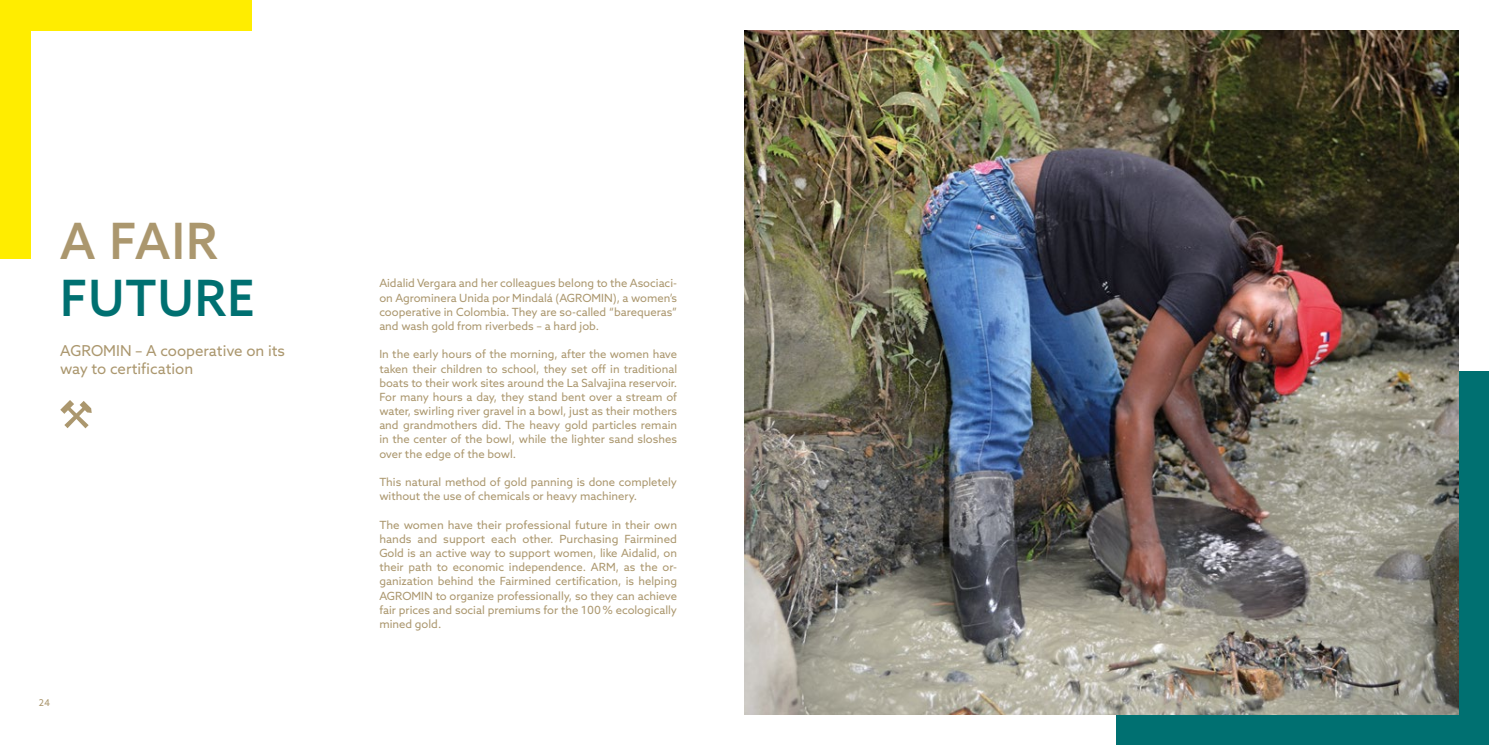
<style>
.page{position:relative;width:1489px;height:745px;background:#fff}
.page>*{position:absolute;margin:0;border:0;box-sizing:border-box;transform-origin:0 0}
.Head1{font:500 50px "Azo Sans";letter-spacing:.025em;color:#007071}
.Head1-2{font:500 50px "Azo Sans";color:#ab976e}
.t1{font:15px "Azo Sans";color:#ab976e}
.Fließtext{font:11.25px/14.1px "Azo Sans";color:#ab976e;text-align:justify}
.t2{font:9.38px "Azo Sans";color:#ab976e}
</style>
<div class="page">
<div style="left:1116px;top:371px;width:372px;height:373px;background:#007071"></div>
<img style="left:744px;top:30px;width:714px;height:684px">
<div style="left:0;top:0;width:30px;height:259px;background:#ffed00"></div>
<div style="left:0;top:0;width:252px;height:30px;background:#ffed00"></div>
<svg style="left:60px;top:400px;width:32px;height:28px"></svg>
<p class="Head1-2" style="left:60px;top:208px;width:159px">A FAIR</p>
<p class="Head1" style="left:60px;top:265px;width:196px">FUTURE</p>
<p class="t1" style="left:60px;top:340px;width:226px">AGROMIN – A cooperative on its</p>
<p class="t1" style="left:60px;top:359px;width:134px">way to certification</p>
<p class="t2" style="left:39px;top:696px;width:13px">24</p>
<p class="Fließtext" style="left:379px;top:276px;width:299px">Aidalid Vergara and her colleagues belong to the Asociaci&shy;on Agrominera Unida por Mindalá (AGROMIN), a women’s cooperative in Colombia. They are so-called “barequeras” and wash gold from riverbeds – a hard job.</p>
<p class="Fließtext" style="left:379px;top:347px;width:299px">In the early hours of the morning, after the women have taken their children to school, they set off in traditional boats to their work sites around the La Salvajina reservoir.<br>For many hours a day, they stand bent over a stream of water, swirling river gravel in a bowl, just as their mothers and grandmothers did. The heavy gold particles remain in the center of the bowl, while the lighter sand sloshes over the edge of the bowl.</p>
<p class="Fließtext" style="left:379px;top:474px;width:299px">This natural method of gold panning is done completely without the use of chemicals or heavy machinery.</p>
<p class="Fließtext" style="left:379px;top:517px;width:299px">The women have their professional future in their own hands and support each other. Purchasing Fairmined Gold is an active way to support women, like Aidalid, on their path to economic independence. ARM, as the or&shy;ganization behind the Fairmined certification, is helping AGROMIN to organize professionally, so they can achieve fair prices and social premiums for the 100% ecologically mined gold.</p>
</div>
